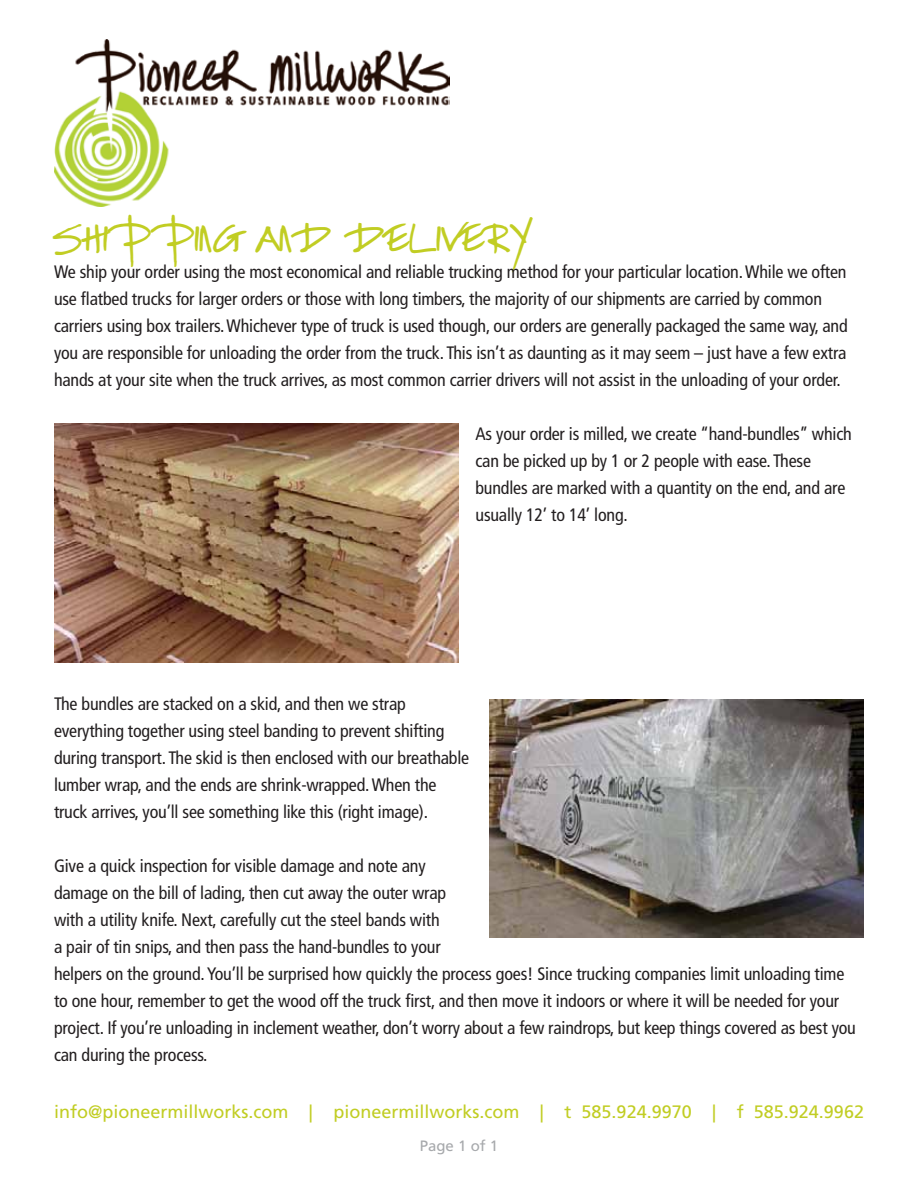
<style>
.page{position:relative;width:918px;height:1188px;background:#fff}
.page>*{position:absolute;margin:0;border:0;box-sizing:border-box;transform-origin:0 0}
.t1{font:31.5px "FG Nadja";letter-spacing:-.01em;color:#c1cd23}
.t2{font:condensed 18px/27px "Frutiger";letter-spacing:-.01em;color:#231f20}
.t3{font:18px "Frutiger";color:#c1cd23}
.t4{font:15px "Frutiger";color:#a7a9ac}
</style>
<div class="page">
<img style="left:54px;top:39px;width:396px;height:168px">
<img style="left:54px;top:423px;width:405px;height:239px">
<img style="left:490px;top:699px;width:374px;height:238px">
<h1 class="t1" style="left:54px;top:221px;width:477px">SHIPPING AND DELIVERY</h1>
<p class="t2" style="left:54px;top:258px;width:795px">We ship your order using the most economical and reliable trucking method for your particular location. While we often use flatbed trucks for larger orders or those with long timbers, the majority of our shipments are carried by common carriers using box trailers. Whichever type of truck is used though, our orders are generally packaged the same way, and you are responsible for unloading the order from the truck. This isn’t as daunting as it may seem – just have a few extra hands at your site when the truck arrives, as most common carrier drivers will not assist in the unloading of your order.</p>
<p class="t2" style="left:476px;top:420px;width:378px">As your order is milled, we create “hand-bundles” which can be picked up by 1 or 2 people with ease. These bundles are marked with a quantity on the end, and are usually 12’ to 14’ long.</p>
<p class="t2" style="left:54px;top:690px;width:417px">The bundles are stacked on a skid, and then we strap everything together using steel banding to prevent shifting during transport. The skid is then enclosed with our breathable lumber wrap, and the ends are shrink-wrapped. When the truck arrives, you’ll see something like this (right image).</p>
<p class="t2" style="left:54px;top:852px;width:803px">Give a quick inspection for visible damage and note any<br>damage on the bill of lading, then cut away the outer wrap<br>with a utility knife. Next, carefully cut the steel bands with<br>a pair of tin snips, and then pass the hand-bundles to your<br>helpers on the ground. You’ll be surprised how quickly the process goes! Since trucking companies limit unloading time to one hour, remember to get the wood off the truck first, and then move it indoors or where it will be needed for your project. If you’re unloading in inclement weather, don’t worry about a few raindrops, but keep things covered as best you can during the process.</p>
<p class="t3" style="left:54px;top:1101px;width:812px">info@pioneermillworks.com | pioneermillworks.com | t 585.924.9970 | f 585.924.9962</p>
<p class="t4" style="left:420px;top:1137px;width:80px">Page 1 of 1</p>
</div>
